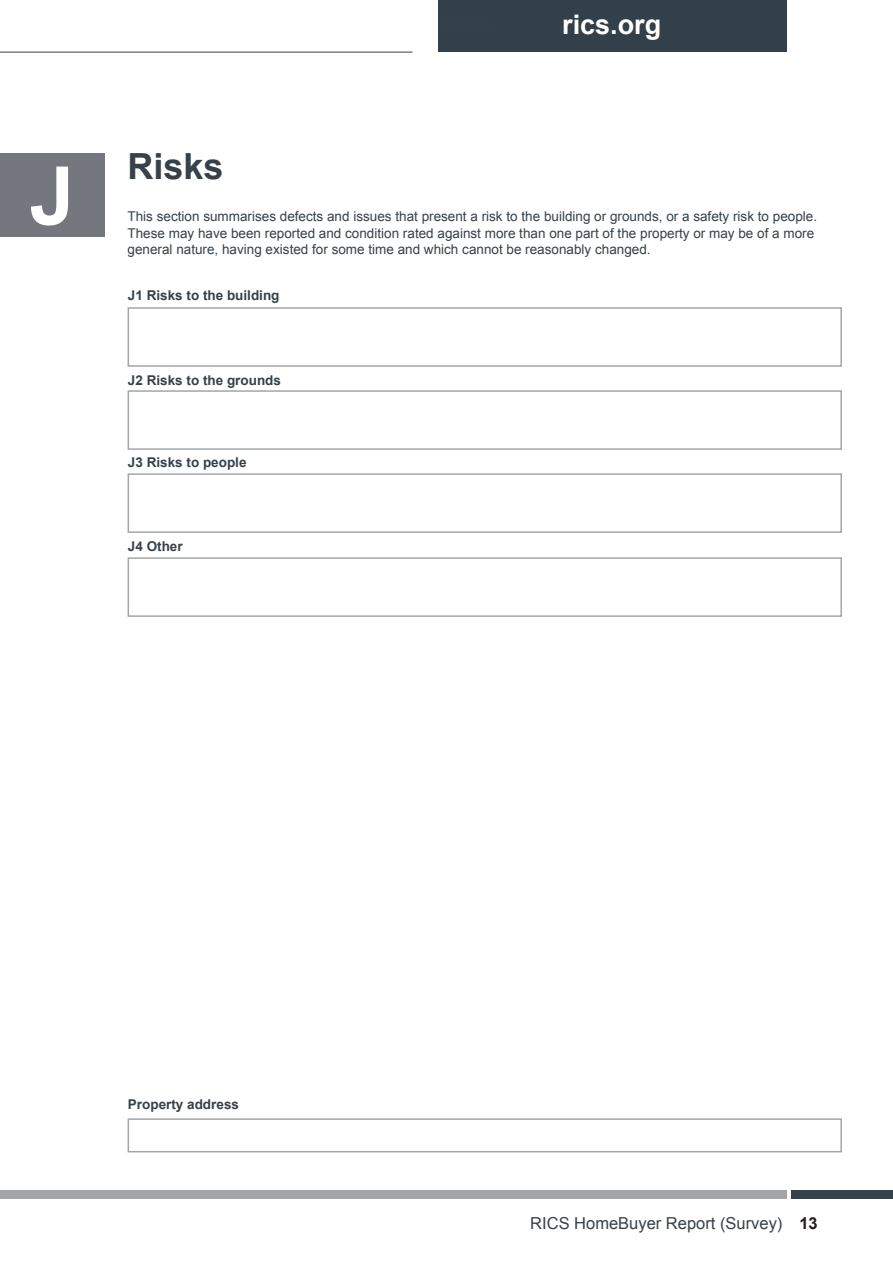
<style>
.page{position:relative;width:893px;height:1263px;background:#fff}
.page>*{position:absolute;margin:0;border:0;box-sizing:border-box;transform-origin:0 0}
.t1{font:700 81px "Arial";color:#fff}
.t2{font:700 36px "Arial";color:#36414a}
.t3{font:700 27px "Arial";color:#fff}
.t4{font:16.5px "Arial";color:#36414a}
.t5{font:13.5px/16.2px "Arial";color:#36414a}
.t6{font:700 13.5px "Arial";color:#36414a}
.s1{font-weight:700;color:#231f20}
</style>
<div class="page">
<div style="left:791px;top:1191px;width:102px;height:8px;background:#36414a"></div>
<div style="left:0;top:1191px;width:787px;height:8px;background:#a4a5a9"></div>
<div style="left:438px;top:0;width:349px;height:52px;background:#344049"></div>
<hr style="left:0;top:52px;width:412px;height:1px;background:#36414a">
<div style="left:128px;top:390px;width:714px;height:60px;background:#fff;border:2px solid #a4a5a9"></div>
<div style="left:128px;top:1118px;width:714px;height:34px;background:#fff;border:2px solid #a4a5a9"></div>
<div style="left:0;top:153px;width:104px;height:84px;background:#74777e"></div>
<div style="left:128px;top:307px;width:714px;height:60px;background:#fff;border:2px solid #a4a5a9"></div>
<div style="left:128px;top:473px;width:714px;height:60px;background:#fff;border:2px solid #a4a5a9"></div>
<div style="left:128px;top:557px;width:714px;height:60px;background:#fff;border:2px solid #a4a5a9"></div>
<h1 class="t1" style="left:30px;top:142px;width:47px">J</h1>
<h2 class="t2" style="left:128px;top:143px;width:98px">Risks</h2>
<h3 class="t3" style="left:562px;top:7px;width:101px">rics.org</h3>
<p class="t5" style="left:128px;top:209px;width:691px">This section summarises defects and issues that present a risk to the building or grounds, or a safety risk to people.<br>These may have been reported and condition rated against more than one part of the property or may be of a more general nature, having existed for some time and which cannot be reasonably changed.</p>
<p class="t6" style="left:128px;top:286px;width:153px">J1 Risks to the building</p>
<p class="t6" style="left:128px;top:371px;width:155px">J2 Risks to the grounds</p>
<p class="t6" style="left:128px;top:453px;width:120px">J3 Risks to people</p>
<p class="t6" style="left:128px;top:537px;width:56px">J4 Other</p>
<p class="t6" style="left:128px;top:1095px;width:113px">Property address</p>
<p class="t4" style="left:530px;top:1212px;width:289px">RICS HomeBuyer Report (Survey) <span class="s1">13</span></p>
</div>
